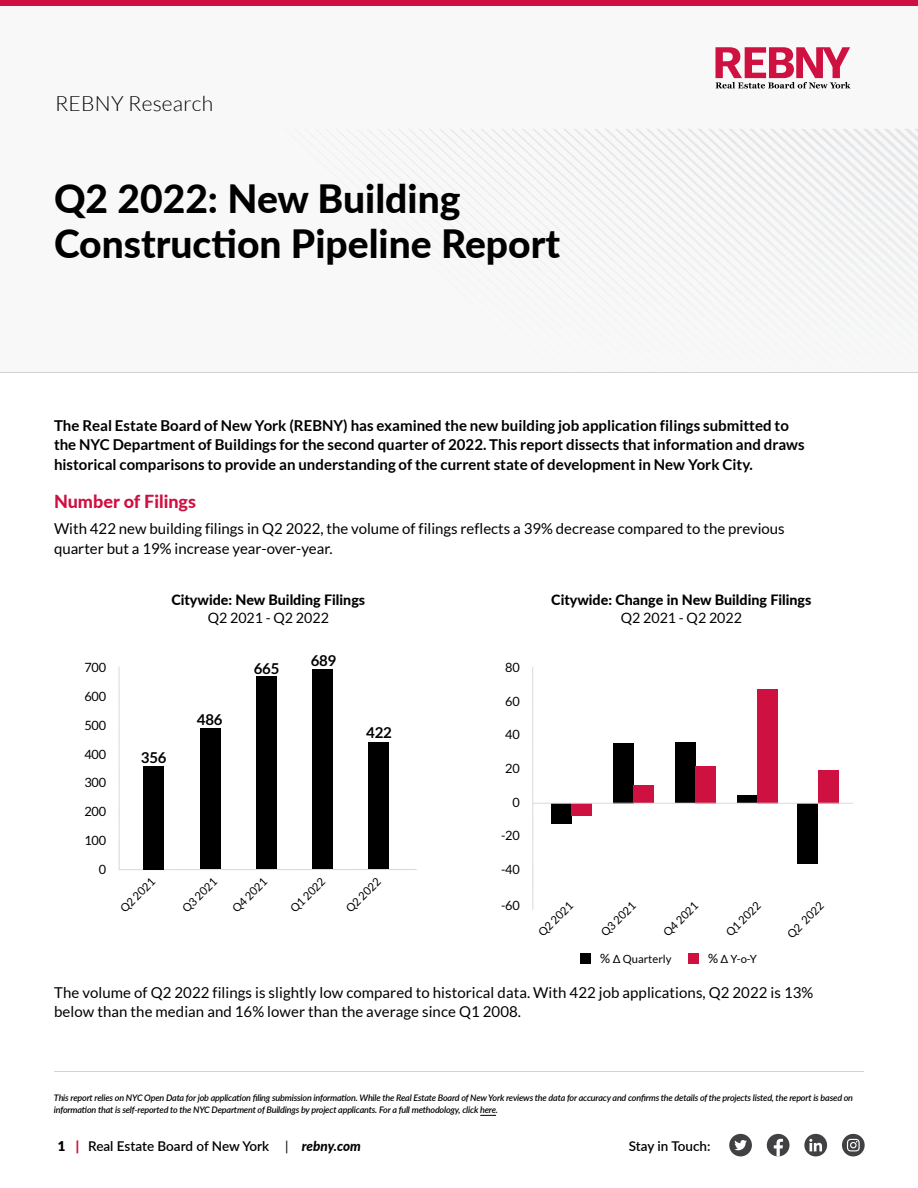
<style>
.page{position:relative;width:918px;height:1188px;background:#fff}
.page>*{position:absolute;margin:0;border:0;box-sizing:border-box;transform-origin:0 0}
.t1{font:800 39px/45px "Lato";color:#000}
.t2{font:300 21px "Lato";letter-spacing:.01em;color:#000}
.t3{font:800 18px "Lato";color:#ce1141}
.t4{font:700 15px/19.5px "Lato";color:#000}
.t5{font:15px/19.5px "Lato";letter-spacing:.005em;color:#000}
.t6{font:800 14.25px "Lato";color:#000}
.t7{font:14.25px "Lato";color:#000}
.t8{font:600 13.5px "Lato";color:#000}
.t9{font:900 13.5px "Lato";color:#000}
.t10{font:12.75px "Lato";letter-spacing:-.015em;color:#000}
.t11{font:11.25px "Lato";color:#000}
.t12{font:italic 600 9px/12px "Lato";letter-spacing:-.02em;color:#000}
.s1{font-size:12.75px}
.s2{color:#ce1141}
.s3{font-weight:400}
.s4{font-weight:800;font-style:italic}
</style>
<div class="page">
<div style="left:729px;top:1134px;width:23px;height:22px;background:#414042;border-radius:50%"></div>
<svg style="left:734px;top:1140px;width:13px;height:10px"></svg>
<div style="left:804px;top:1134px;width:23px;height:22px;background:#414042;border-radius:50%"></div>
<svg style="left:809px;top:1139px;width:13px;height:12px"></svg>
<div style="left:842px;top:1134px;width:23px;height:22px;background:#414042;border-radius:50%"></div>
<svg style="left:847px;top:1139px;width:13px;height:12px"></svg>
<div style="left:767px;top:1134px;width:23px;height:22px;background:#414042;border-radius:50%"></div>
<svg style="left:774px;top:1139px;width:9px;height:18px"></svg>
<svg style="left:480px;top:1115px;width:16px;height:1px"></svg>
<hr style="left:54px;top:1071px;width:810px;height:1px;background:#d1d3d4">
<div style="left:368px;top:742px;width:20px;height:127px;background:#000"></div>
<div style="left:797px;top:803px;width:21px;height:60px;background:#000"></div>
<div style="left:818px;top:770px;width:20px;height:34px;background:#ce1141"></div>
<div style="left:675px;top:742px;width:20px;height:61px;background:#000"></div>
<div style="left:695px;top:766px;width:21px;height:37px;background:#ce1141"></div>
<div style="left:737px;top:796px;width:20px;height:7px;background:#000"></div>
<div style="left:758px;top:689px;width:20px;height:114px;background:#ce1141"></div>
<div style="left:613px;top:743px;width:21px;height:60px;background:#000"></div>
<div style="left:633px;top:785px;width:21px;height:18px;background:#ce1141"></div>
<div style="left:551px;top:803px;width:21px;height:21px;background:#000"></div>
<div style="left:572px;top:803px;width:20px;height:13px;background:#ce1141"></div>
<div style="left:0;top:0;width:918px;height:372px;background:#f8f8f9"></div>
<svg style="left:902px;top:129px;width:11px;height:115px"></svg>
<svg style="left:892px;top:129px;width:10px;height:115px"></svg>
<svg style="left:882px;top:129px;width:10px;height:115px"></svg>
<svg style="left:871px;top:129px;width:11px;height:115px"></svg>
<svg style="left:861px;top:129px;width:10px;height:115px"></svg>
<svg style="left:850px;top:129px;width:11px;height:115px"></svg>
<svg style="left:840px;top:129px;width:10px;height:115px"></svg>
<svg style="left:829px;top:129px;width:11px;height:115px"></svg>
<svg style="left:819px;top:129px;width:10px;height:115px"></svg>
<svg style="left:809px;top:129px;width:10px;height:115px"></svg>
<svg style="left:798px;top:129px;width:11px;height:115px"></svg>
<svg style="left:788px;top:129px;width:10px;height:115px"></svg>
<svg style="left:777px;top:129px;width:11px;height:115px"></svg>
<svg style="left:767px;top:129px;width:10px;height:115px"></svg>
<svg style="left:756px;top:129px;width:11px;height:115px"></svg>
<svg style="left:746px;top:129px;width:10px;height:115px"></svg>
<svg style="left:736px;top:129px;width:10px;height:115px"></svg>
<svg style="left:725px;top:129px;width:11px;height:115px"></svg>
<svg style="left:715px;top:129px;width:10px;height:115px"></svg>
<svg style="left:704px;top:129px;width:11px;height:115px"></svg>
<svg style="left:694px;top:129px;width:10px;height:115px"></svg>
<svg style="left:683px;top:129px;width:11px;height:115px"></svg>
<svg style="left:673px;top:129px;width:10px;height:115px"></svg>
<svg style="left:663px;top:129px;width:10px;height:115px"></svg>
<svg style="left:652px;top:129px;width:11px;height:115px"></svg>
<svg style="left:631px;top:129px;width:11px;height:115px"></svg>
<svg style="left:319px;top:129px;width:229px;height:115px"></svg>
<hr style="left:0;top:372px;width:918px;height:1px;background:#d1d3d4">
<div style="left:0;top:0;width:918px;height:6px;background:#ce1141"></div>
<hr style="left:119px;top:869px;width:297px;height:1px;background:#d8dad9">
<hr style="left:119px;top:667px;width:1px;height:203px;background:#d8dad9">
<hr style="left:532px;top:667px;width:1px;height:243px;background:#d8dad9">
<div style="left:580px;top:953px;width:11px;height:11px;background:#000"></div>
<div style="left:688px;top:953px;width:11px;height:11px;background:#ce1141"></div>
<div style="left:257px;top:677px;width:20px;height:192px;background:#000"></div>
<div style="left:313px;top:669px;width:20px;height:200px;background:#000"></div>
<div style="left:200px;top:728px;width:21px;height:141px;background:#000"></div>
<div style="left:144px;top:766px;width:20px;height:103px;background:#000"></div>
<hr style="left:533px;top:803px;width:320px;height:1px;background:#d8dad9">
<svg style="left:716px;top:47px;width:134px;height:41px"></svg>
<h2 class="t2" style="left:55px;top:92px;width:160px">REBNY Research</h2>
<h1 class="t1" style="left:54px;top:175px;width:508px">Q2 2022: New Building<br>Construction Pipeline Report</h1>
<p class="t4" style="left:54px;top:415px;width:752px">The Real Estate Board of New York (REBNY) has examined the new building job application filings submitted to the NYC Department of Buildings for the second quarter of 2022. This report dissects that information and draws historical comparisons to provide an understanding of the current state of development in New York City.</p>
<h3 class="t3" style="left:54px;top:488px;width:144px">Number of Filings</h3>
<h3 class="t5" style="left:54px;top:519px;width:732px">With 422 new building filings in Q2 2022, the volume of filings reflects a 39% decrease compared to the previous quarter but a 19% increase year-over-year.</h3>
<h3 class="t10" style="left:84px;top:660px;width:23px">700</h3>
<h3 class="t10" style="left:84px;top:689px;width:23px">600</h3>
<h3 class="t10" style="left:84px;top:718px;width:23px">500</h3>
<h3 class="t10" style="left:84px;top:747px;width:23px">400</h3>
<h3 class="t10" style="left:84px;top:776px;width:23px">300</h3>
<h3 class="t10" style="left:84px;top:805px;width:23px">200</h3>
<h3 class="t10" style="left:84px;top:834px;width:23px">100</h3>
<h3 class="t10" style="left:99px;top:863px;width:9px">0</h3>
<h3 class="t6" style="left:171px;top:590px;width:195px">Citywide: New Building Filings</h3>
<h3 class="t7" style="left:208px;top:610px;width:123px">Q2 2021 - Q2 2022</h3>
<h3 class="t4" style="left:141px;top:747px;width:27px">356</h3>
<h3 class="t4" style="left:197px;top:710px;width:27px">486</h3>
<h3 class="t4" style="left:254px;top:658px;width:27px">665</h3>
<h3 class="t4" style="left:311px;top:651px;width:27px">689</h3>
<h3 class="t4" style="left:366px;top:723px;width:27px">422</h3>
<p class="t11" style="left:118px;top:906px;width:45px;rotate:-45deg">Q2 2021</p>
<p class="t11" style="left:180px;top:906px;width:45px;rotate:-45deg">Q3 2021</p>
<p class="t11" style="left:230px;top:906px;width:45px;rotate:-45deg">Q4 2021</p>
<p class="t11" style="left:288px;top:906px;width:45px;rotate:-45deg">Q1 2022</p>
<p class="t11" style="left:343px;top:906px;width:45px;rotate:-45deg">Q2 2022</p>
<h3 class="t10" style="left:505px;top:660px;width:16px">80</h3>
<h3 class="t10" style="left:505px;top:694px;width:16px">60</h3>
<h3 class="t10" style="left:505px;top:728px;width:16px">40</h3>
<h3 class="t10" style="left:505px;top:761px;width:16px">20</h3>
<h3 class="t10" style="left:512px;top:795px;width:9px">0</h3>
<h3 class="t10" style="left:501px;top:829px;width:20px">-20</h3>
<h3 class="t10" style="left:501px;top:863px;width:20px">-40</h3>
<h3 class="t10" style="left:501px;top:899px;width:20px">-60</h3>
<h3 class="t6" style="left:551px;top:590px;width:262px">Citywide: Change in New Building Filings</h3>
<h3 class="t7" style="left:621px;top:610px;width:123px">Q2 2021 - Q2 2022</h3>
<p class="t11" style="left:536px;top:930px;width:45px;rotate:-45deg">Q2 2021</p>
<p class="t11" style="left:598px;top:930px;width:45px;rotate:-45deg">Q3 2021</p>
<p class="t11" style="left:661px;top:930px;width:45px;rotate:-45deg">Q4 2021</p>
<p class="t11" style="left:723px;top:930px;width:45px;rotate:-45deg">Q1 2022</p>
<p class="t11" style="left:785px;top:932px;width:47px;rotate:-45deg">Q2 2022</p>
<p class="t11" style="left:600px;top:953px;width:73px"><span class="s1">%</span> ∆ Quarterly</p>
<p class="t11" style="left:708px;top:953px;width:50px"><span class="s1">%</span> ∆ Y-o-Y</p>
<h3 class="t5" style="left:54px;top:983px;width:761px">The volume of Q2 2022 filings is slightly low compared to historical data. With 422 job applications, Q2 2022 is 13% below than the median and 16% lower than the average since Q1 2008.</h3>
<p class="t12" style="left:54px;top:1092px;width:801px">This report relies on NYC Open Data for job application filing submission information. While the Real Estate Board of New York reviews the data for accuracy and confirms the details of the projects listed, the report is based on information that is self-reported to the NYC Department of Buildings by project applicants. For a full methodology, click here.</p>
<h3 class="t9" style="left:57px;top:1138px;width:24px">1 <span class="s2">|</span></h3>
<h3 class="t8" style="left:88px;top:1136px;width:274px">Real Estate Board of New York <span class="s3">|</span> <span class="s4">rebny.com</span></h3>
<h3 class="t8" style="left:629px;top:1136px;width:83px">Stay in Touch:</h3>
</div>
